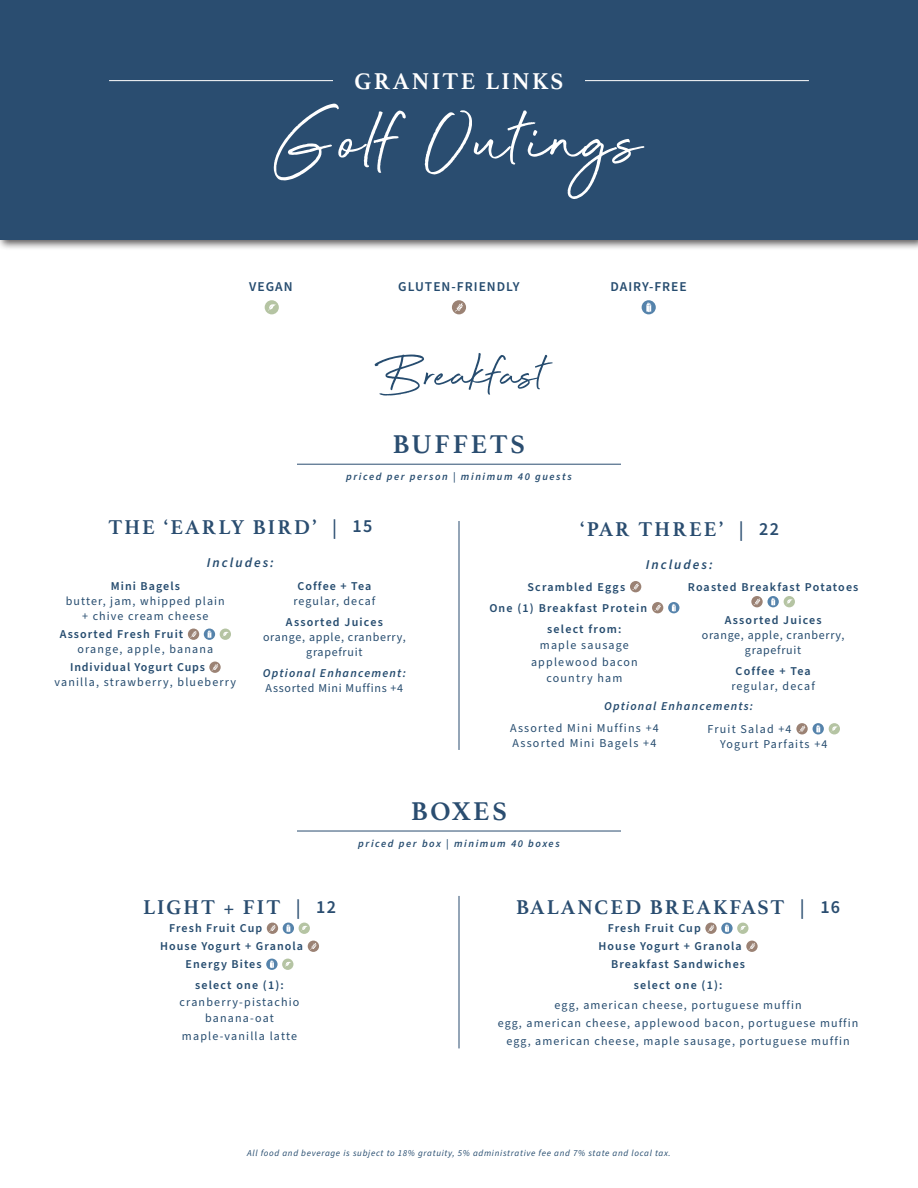
<style>
.page{position:relative;width:918px;height:1188px;background:#fff}
.page>*{position:absolute;margin:0;border:0;box-sizing:border-box;transform-origin:0 0}
.t1{font:91.5px "Beyond Infinity";letter-spacing:.02em;color:#fff}
.t2{font:58.35px "Beyond Infinity";color:#264c6f}
.t3{font:700 27px "Athelas";letter-spacing:.1em;color:#2a4d70}
.t4{font:700 24px "Athelas";letter-spacing:.1em;color:#fff}
.t5{font:700 21px "Athelas";letter-spacing:.1em;color:#2a4d70}
.t6{font:600 13.5px "Source Sans Pro";letter-spacing:.075em;color:#264c6f}
.t7{font:italic 600 13.5px "Source Sans Pro";letter-spacing:.15em;color:#264c6f}
.t8{font:12px "Source Sans Pro";letter-spacing:.09em;color:#264c6f}
.t9{font:600 12px "Source Sans Pro";letter-spacing:.09em;color:#264c6f}
.t10{font:12px "Source Sans Pro";letter-spacing:.06em;color:#264c6f}
.t11{font:italic 600 12px "Source Sans Pro";letter-spacing:.1em;color:#264c6f}
.t12{font:italic 600 10.5px "Source Sans Pro";letter-spacing:.15em;color:#264c6f}
.t13{font:italic 9px "Source Sans Pro";letter-spacing:.075em;color:#264c6f}
.s1{font-family:"Source Sans Pro";font-weight:600;font-size:18px}
</style>
<div class="page">
<div style="left:0;top:0;width:918px;height:251px;background:#231f20;opacity:.75"></div>
<div style="left:0;top:0;width:918px;height:240px;background:#2a4d70"></div>
<hr style="left:585px;top:80px;width:224px;height:1px;background:#fff">
<hr style="left:109px;top:80px;width:224px;height:1px;background:#fff">
<div style="left:452px;top:300px;width:14px;height:14px;background:#9b8274;border-radius:50%"></div>
<svg style="left:455px;top:303px;width:8px;height:9px"></svg>
<div style="left:642px;top:300px;width:14px;height:14px;background:#5583ab;border-radius:50%"></div>
<svg style="left:646px;top:302px;width:5px;height:10px"></svg>
<div style="left:265px;top:300px;width:14px;height:14px;background:#b5c4a3;border-radius:50%"></div>
<svg style="left:268px;top:304px;width:8px;height:7px"></svg>
<div style="left:188px;top:629px;width:11px;height:11px;background:#9b8274;border-radius:50%"></div>
<svg style="left:190px;top:631px;width:7px;height:7px"></svg>
<div style="left:204px;top:629px;width:11px;height:11px;background:#5583ab;border-radius:50%"></div>
<svg style="left:207px;top:630px;width:5px;height:8px"></svg>
<div style="left:220px;top:629px;width:11px;height:11px;background:#b5c4a3;border-radius:50%"></div>
<svg style="left:223px;top:631px;width:6px;height:5px"></svg>
<div style="left:209px;top:662px;width:12px;height:11px;background:#9b8274;border-radius:50%"></div>
<svg style="left:212px;top:664px;width:6px;height:7px"></svg>
<div style="left:630px;top:581px;width:11px;height:11px;background:#9b8274;border-radius:50%"></div>
<svg style="left:632px;top:583px;width:7px;height:7px"></svg>
<div style="left:652px;top:602px;width:11px;height:11px;background:#9b8274;border-radius:50%"></div>
<svg style="left:654px;top:604px;width:7px;height:7px"></svg>
<svg style="left:668px;top:602px;width:11px;height:11px"></svg>
<svg style="left:672px;top:604px;width:4px;height:8px"></svg>
<svg style="left:751px;top:596px;width:12px;height:11px"></svg>
<svg style="left:754px;top:598px;width:6px;height:7px"></svg>
<svg style="left:767px;top:596px;width:12px;height:11px"></svg>
<svg style="left:771px;top:598px;width:4px;height:8px"></svg>
<div style="left:784px;top:596px;width:11px;height:11px;background:#b5c4a3;border-radius:50%"></div>
<svg style="left:787px;top:599px;width:6px;height:5px"></svg>
<div style="left:267px;top:923px;width:11px;height:11px;background:#9b8274;border-radius:50%"></div>
<svg style="left:269px;top:925px;width:7px;height:7px"></svg>
<div style="left:283px;top:923px;width:11px;height:11px;background:#5583ab;border-radius:50%"></div>
<svg style="left:286px;top:924px;width:5px;height:8px"></svg>
<div style="left:299px;top:923px;width:11px;height:11px;background:#b5c4a3;border-radius:50%"></div>
<svg style="left:302px;top:925px;width:6px;height:5px"></svg>
<div style="left:308px;top:941px;width:11px;height:11px;background:#9b8274;border-radius:50%"></div>
<svg style="left:310px;top:943px;width:7px;height:7px"></svg>
<div style="left:266px;top:959px;width:12px;height:11px;background:#5583ab;border-radius:50%"></div>
<svg style="left:270px;top:960px;width:4px;height:8px"></svg>
<div style="left:282px;top:959px;width:11px;height:11px;background:#b5c4a3;border-radius:50%"></div>
<svg style="left:285px;top:962px;width:6px;height:5px"></svg>
<hr style="left:297px;top:464px;width:324px;height:1px;background:#2a4d70">
<hr style="left:297px;top:831px;width:324px;height:1px;background:#2a4d70">
<div style="left:705px;top:923px;width:12px;height:11px;background:#9b8274;border-radius:50%"></div>
<svg style="left:708px;top:925px;width:6px;height:7px"></svg>
<div style="left:721px;top:923px;width:12px;height:11px;background:#5583ab;border-radius:50%"></div>
<svg style="left:725px;top:924px;width:4px;height:8px"></svg>
<div style="left:737px;top:923px;width:12px;height:11px;background:#b5c4a3;border-radius:50%"></div>
<svg style="left:740px;top:926px;width:6px;height:5px"></svg>
<div style="left:746px;top:941px;width:12px;height:11px;background:#9b8274;border-radius:50%"></div>
<svg style="left:749px;top:943px;width:6px;height:7px"></svg>
<hr style="left:459px;top:896px;width:1px;height:152px;background:#2a4d70">
<hr style="left:459px;top:521px;width:1px;height:229px;background:#2a4d70">
<div style="left:796px;top:723px;width:12px;height:11px;background:#9b8274;border-radius:50%"></div>
<svg style="left:799px;top:725px;width:6px;height:7px"></svg>
<svg style="left:813px;top:723px;width:11px;height:11px"></svg>
<svg style="left:816px;top:725px;width:4px;height:8px"></svg>
<div style="left:829px;top:723px;width:11px;height:11px;background:#b5c4a3;border-radius:50%"></div>
<svg style="left:832px;top:726px;width:6px;height:5px"></svg>
<p class="t4" style="left:355px;top:62px;width:210px">GRANITE LINKS</p>
<p class="t1" style="left:276px;top:93px;width:367px">Golf Outings</p>
<p class="t6" style="left:249px;top:278px;width:45px">VEGAN</p>
<p class="t6" style="left:398px;top:278px;width:123px">GLUTEN-FRIENDLY</p>
<p class="t6" style="left:611px;top:278px;width:78px">DAIRY-FREE</p>
<p class="t2" style="left:374px;top:344px;width:173px">Breakfast</p>
<p class="t3" style="left:393px;top:423px;width:134px">BUFFETS</p>
<p class="t12" style="left:346px;top:470px;width:227px">priced per person | minimum 40 guests</p>
<p class="t5" style="left:108px;top:510px;width:266px">THE ‘EARLY BIRD’ | <span class="s1">15</span></p>
<p class="t7" style="left:207px;top:553px;width:68px">Includes:</p>
<p class="t5" style="left:580px;top:512px;width:201px">‘PAR THREE’ | <span class="s1">22</span></p>
<p class="t7" style="left:646px;top:556px;width:68px">Includes:</p>
<p class="t9" style="left:111px;top:578px;width:71px">Mini Bagels</p>
<p class="t8" style="left:66px;top:593px;width:160px">butter, jam, whipped plain</p>
<p class="t8" style="left:82px;top:608px;width:128px">+ chive cream cheese</p>
<p class="t9" style="left:60px;top:626px;width:125px">Assorted Fresh Fruit</p>
<p class="t8" style="left:77px;top:641px;width:137px">orange, apple, banana</p>
<p class="t9" style="left:70px;top:659px;width:137px">Individual Yogurt Cups</p>
<p class="t8" style="left:55px;top:674px;width:183px">vanilla, strawberry, blueberry</p>
<p class="t9" style="left:297px;top:578px;width:75px">Coffee + Tea</p>
<p class="t8" style="left:293px;top:593px;width:84px">regular, decaf</p>
<p class="t9" style="left:286px;top:614px;width:98px">Assorted Juices</p>
<p class="t10" style="left:263px;top:629px;width:144px">orange, apple, cranberry,</p>
<p class="t10" style="left:306px;top:644px;width:58px">grapefruit</p>
<p class="t11" style="left:263px;top:665px;width:145px">Optional Enhancement:</p>
<p class="t10" style="left:266px;top:680px;width:139px">Assorted Mini Muffins +4</p>
<p class="t9" style="left:688px;top:579px;width:172px">Roasted Breakfast Potatoes</p>
<p class="t9" style="left:725px;top:612px;width:98px">Assorted Juices</p>
<p class="t10" style="left:702px;top:627px;width:144px">orange, apple, cranberry,</p>
<p class="t10" style="left:745px;top:642px;width:58px">grapefruit</p>
<p class="t9" style="left:736px;top:663px;width:77px">Coffee + Tea</p>
<p class="t8" style="left:731px;top:678px;width:85px">regular, decaf</p>
<p class="t11" style="left:604px;top:698px;width:151px">Optional Enhancements:</p>
<p class="t9" style="left:528px;top:579px;width:99px">Scrambled Eggs</p>
<p class="t9" style="left:489px;top:600px;width:159px">One (1) Breakfast Protein</p>
<p class="t9" style="left:547px;top:621px;width:76px">select from:</p>
<p class="t8" style="left:540px;top:637px;width:90px">maple sausage</p>
<p class="t8" style="left:531px;top:654px;width:108px">applewood bacon</p>
<p class="t8" style="left:546px;top:670px;width:77px">country ham</p>
<p class="t8" style="left:510px;top:720px;width:150px">Assorted Mini Muffins +4</p>
<p class="t8" style="left:513px;top:735px;width:145px">Assorted Mini Bagels +4</p>
<p class="t8" style="left:708px;top:721px;width:85px">Fruit Salad +4</p>
<p class="t8" style="left:720px;top:736px;width:109px">Yogurt Parfaits +4</p>
<p class="t3" style="left:411px;top:789px;width:97px">BOXES</p>
<p class="t12" style="left:358px;top:837px;width:203px">priced per box | minimum 40 boxes</p>
<p class="t5" style="left:143px;top:890px;width:195px">LIGHT + FIT | <span class="s1">12</span></p>
<p class="t9" style="left:169px;top:920px;width:95px">Fresh Fruit Cup</p>
<p class="t9" style="left:160px;top:938px;width:145px">House Yogurt + Granola</p>
<p class="t9" style="left:186px;top:956px;width:78px">Energy Bites</p>
<p class="t9" style="left:195px;top:977px;width:90px">select one (1):</p>
<p class="t8" style="left:180px;top:994px;width:121px">cranberry-pistachio</p>
<p class="t8" style="left:205px;top:1010px;width:70px">banana-oat</p>
<p class="t8" style="left:182px;top:1028px;width:117px">maple-vanilla latte</p>
<p class="t5" style="left:516px;top:890px;width:326px">BALANCED BREAKFAST | <span class="s1">16</span></p>
<p class="t9" style="left:608px;top:920px;width:95px">Fresh Fruit Cup</p>
<p class="t9" style="left:599px;top:938px;width:145px">House Yogurt + Granola</p>
<p class="t9" style="left:611px;top:956px;width:135px">Breakfast Sandwiches</p>
<p class="t9" style="left:634px;top:977px;width:90px">select one (1):</p>
<p class="t8" style="left:555px;top:997px;width:248px">egg, american cheese, portuguese muffin</p>
<p class="t8" style="left:498px;top:1015px;width:362px">egg, american cheese, applewood bacon, portuguese muffin</p>
<p class="t8" style="left:507px;top:1033px;width:345px">egg, american cheese, maple sausage, portuguese muffin</p>
<p class="t13" style="left:247px;top:1147px;width:425px">All food and beverage is subject to 18% gratuity, 5% administrative fee and 7% state and local tax.</p>
</div>
